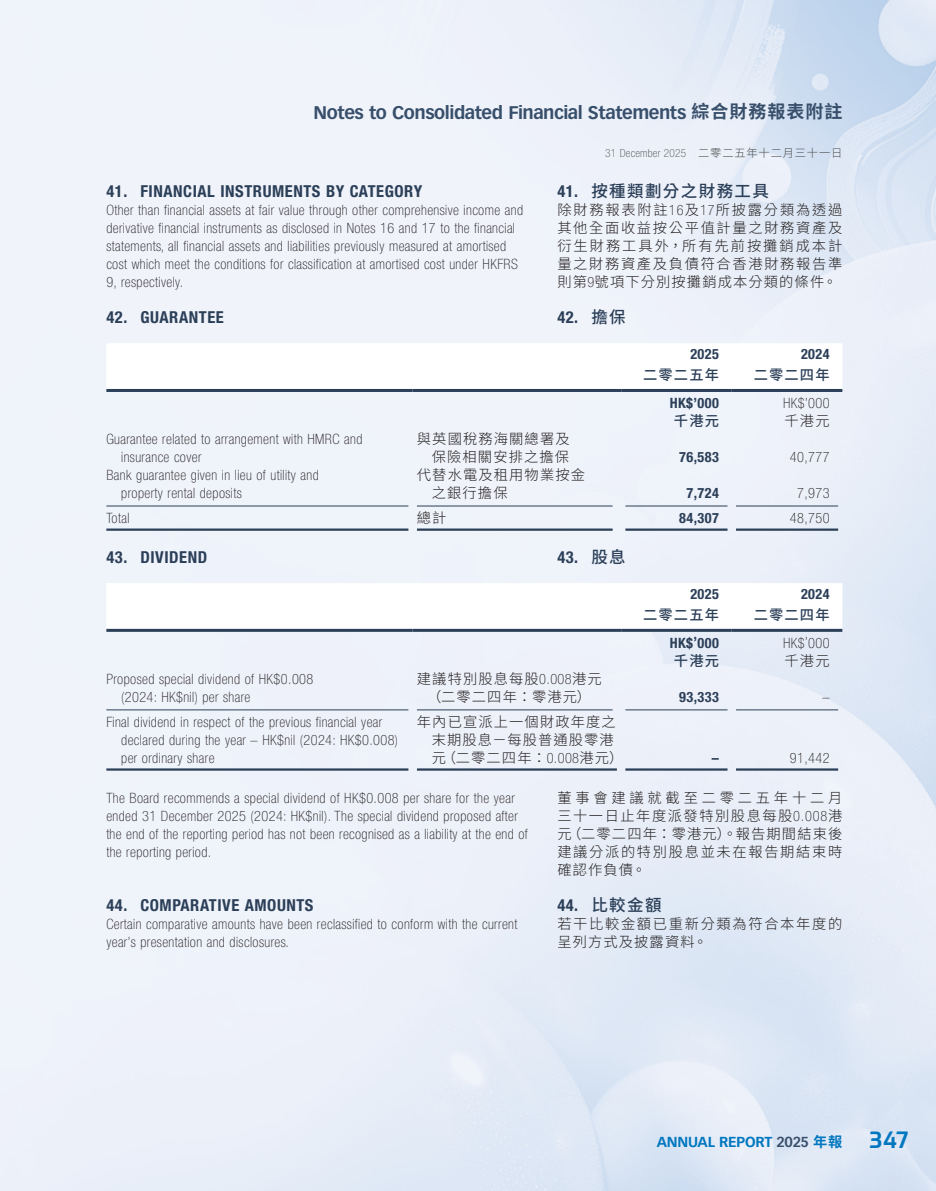
<style>
.page{position:relative;width:936px;height:1191px;background:#fff}
.page>*{position:absolute;margin:0;border:0;box-sizing:border-box;transform-origin:0 0}
.t1{font:700 18px "Vectora LT Std";letter-spacing:-.025em;color:#384f6b}
.Heading_1{font:700 condensed 16.5px "Helvetica Neue LT Std";letter-spacing:.035em;color:#2b3f58}
.C_Heading_1{font:500 16.5px "Source Han Sans TC";letter-spacing:.085em;color:#2b3f58}
.C_Heading_1-2{font:700 condensed 16.5px "Helvetica Neue LT Std";color:#2b3f58}
.Body_Text{font:100 condensed 14.25px/18px "Helvetica Neue LT Std";letter-spacing:.03em;color:#231f20}
.C_Body_Text{font:300 14.25px/18px "Source Han Sans TC";letter-spacing:.115em;color:#231f20;text-align:justify}
.Body_Text-2{font:300 14.25px/18px "Source Han Sans TC";letter-spacing:.08em;color:#231f20}
.Body_Text-3{font:700 condensed 14.25px "Helvetica Neue LT Std";letter-spacing:.03em;color:#2b3f58}
.Body_Text-4{font:500 14.25px "Source Han Sans TC";letter-spacing:.08em;color:#2b3f58}
.t2{font:700 14.25px "Vectora LT Std";letter-spacing:-.015em;color:#0077bf}
.t3{font:100 condensed 11.25px "Helvetica Neue LT Std";letter-spacing:.025em;color:#4b4c4d}
.s1{font-family:"Source Han Sans TC"}
.s2{font-family:"Source Han Sans TC";font-weight:300;font-stretch:normal}
.s3{font-family:"Helvetica Neue LT Std";font-weight:700;font-stretch:condensed}
.s4{font-family:"Helvetica Neue LT Std";font-weight:100;font-stretch:condensed}
.s5{font-family:"Source Han Sans TC";font-weight:500;font-stretch:normal}
.s6{color:#384f6b}
.s7{font-family:"Prometo";font-weight:500;font-size:24px}
</style>
<div class="page">
<img style="left:0;top:0;width:935px;height:1191px">
<svg style="left:106px;top:343px;width:736px;height:46px"></svg>
<hr style="left:106px;top:389px;width:306px;height:3px;background:#2b3f58">
<hr style="left:412px;top:389px;width:209px;height:3px;background:#2b3f58">
<hr style="left:621px;top:389px;width:110px;height:3px;background:#2b3f58">
<hr style="left:731px;top:389px;width:111px;height:3px;background:#2b3f58">
<hr style="left:106px;top:505px;width:302px;height:1px;background:#2b3f58">
<hr style="left:417px;top:505px;width:195px;height:1px;background:#2b3f58">
<hr style="left:625px;top:505px;width:102px;height:1px;background:#2b3f58">
<hr style="left:736px;top:505px;width:102px;height:1px;background:#2b3f58">
<hr style="left:106px;top:528px;width:302px;height:3px;background:#2b3f58">
<hr style="left:417px;top:528px;width:195px;height:3px;background:#2b3f58">
<hr style="left:625px;top:528px;width:102px;height:3px;background:#2b3f58">
<hr style="left:736px;top:528px;width:102px;height:3px;background:#2b3f58">
<svg style="left:106px;top:583px;width:736px;height:46px"></svg>
<hr style="left:106px;top:629px;width:306px;height:3px;background:#2b3f58">
<hr style="left:412px;top:629px;width:209px;height:3px;background:#2b3f58">
<hr style="left:621px;top:629px;width:110px;height:3px;background:#2b3f58">
<hr style="left:731px;top:629px;width:111px;height:3px;background:#2b3f58">
<hr style="left:106px;top:709px;width:302px;height:1px;background:#2b3f58">
<hr style="left:417px;top:709px;width:195px;height:1px;background:#2b3f58">
<hr style="left:625px;top:709px;width:102px;height:1px;background:#2b3f58">
<hr style="left:736px;top:709px;width:102px;height:1px;background:#2b3f58">
<hr style="left:106px;top:768px;width:302px;height:2px;background:#2b3f58">
<hr style="left:417px;top:768px;width:200px;height:2px;background:#2b3f58">
<hr style="left:625px;top:768px;width:102px;height:2px;background:#2b3f58">
<hr style="left:736px;top:768px;width:102px;height:2px;background:#2b3f58">
<p class="t1" style="left:313px;top:102px;width:530px">Notes to Consolidated Financial Statements <span class="s1">綜合財務報表附註</span></p>
<p class="t3" style="left:605px;top:147px;width:239px">31 December 2025<span class="s2">　二零二五年十二月三十一日</span></p>
<p class="Heading_1" style="left:106px;top:181px;width:317px">41. FINANCIAL INSTRUMENTS BY CATEGORY</p>
<p class="Body_Text" style="left:106px;top:201px;width:418px">Other than financial assets at fair value through other comprehensive income and derivative financial instruments as disclosed in Notes 16 and 17 to the financial statements, all financial assets and liabilities previously measured at amortised cost which meet the conditions for classification at amortised cost under HKFRS 9, respectively.</p>
<p class="Heading_1" style="left:106px;top:307px;width:119px">42. GUARANTEE</p>
<p class="Body_Text-3" style="left:690px;top:346px;width:30px">2025</p>
<p class="Body_Text-3" style="left:801px;top:346px;width:30px">2024</p>
<p class="Body_Text-4" style="left:643px;top:366px;width:77px">二零二五年</p>
<p class="Body_Text-4" style="left:753px;top:366px;width:77px">二零二四年</p>
<p class="Body_Text-3" style="left:669px;top:394px;width:51px">HK$’000</p>
<p class="Body_Text" style="left:783px;top:394px;width:48px">HK$’000</p>
<p class="Body_Text-4" style="left:674px;top:413px;width:47px">千港元</p>
<p class="Body_Text-2" style="left:784px;top:412px;width:47px">千港元</p>
<p class="Body_Text" style="left:121px;top:430px;width:243px;text-indent:-15px">Guarantee related to arrangement with HMRC and insurance cover</p>
<p class="Body_Text-2" style="left:417px;top:430px;width:154px;text-align:right">與英國稅務海關總署及保險相關安排之擔保</p>
<p class="C_Heading_1" style="left:557px;top:182px;width:213px"><span class="s3">41.</span> 按種類劃分之財務工具</p>
<p class="C_Body_Text" style="left:557px;top:201px;width:286px">除財務報表附註<span class="s4">16</span>及<span class="s4">17</span>所披露分類為透過其他全面收益按公平值計量之財務資產及衍生財務工具外，所有先前按攤銷成本計量之財務資產及負債符合香港財務報告準則第<span class="s4">9</span>號項下分別按攤銷成本分類的條件。</p>
<p class="C_Heading_1-2" style="left:557px;top:307px;width:70px">42. <span class="s5">擔保</span></p>
<p class="Body_Text-3" style="left:679px;top:448px;width:41px">76,583</p>
<p class="Body_Text" style="left:789px;top:448px;width:41px">40,777</p>
<p class="Body_Text" style="left:121px;top:466px;width:199px;text-indent:-15px">Bank guarantee given in lieu of utility and property rental deposits</p>
<p class="Body_Text-2" style="left:432px;top:466px;width:155px;text-indent:-15px">代替水電及租用物業按金之銀行擔保</p>
<p class="Body_Text-3" style="left:686px;top:484px;width:34px">7,724</p>
<p class="Body_Text" style="left:797px;top:484px;width:34px">7,973</p>
<p class="Body_Text" style="left:106px;top:508px;width:25px">Total</p>
<p class="Body_Text-2" style="left:417px;top:509px;width:31px">總計</p>
<p class="Body_Text-3" style="left:679px;top:509px;width:41px">84,307</p>
<p class="Body_Text" style="left:789px;top:508px;width:41px">48,750</p>
<p class="Heading_1" style="left:106px;top:547px;width:102px">43. DIVIDEND</p>
<p class="Body_Text-3" style="left:690px;top:585px;width:30px">2025</p>
<p class="Body_Text-3" style="left:801px;top:585px;width:30px">2024</p>
<p class="Body_Text-4" style="left:643px;top:606px;width:77px">二零二五年</p>
<p class="Body_Text-4" style="left:753px;top:606px;width:77px">二零二四年</p>
<p class="Body_Text-3" style="left:669px;top:634px;width:51px">HK$’000</p>
<p class="Body_Text" style="left:783px;top:634px;width:48px">HK$’000</p>
<p class="Body_Text-4" style="left:674px;top:653px;width:47px">千港元</p>
<p class="Body_Text-2" style="left:784px;top:652px;width:47px">千港元</p>
<p class="Body_Text" style="left:121px;top:670px;width:193px;text-indent:-15px">Proposed special dividend of HK$0.008 (2024: HK$nil) per share</p>
<p class="Body_Text-2" style="left:417px;top:670px;width:186px;text-align:center">建議特別股息每股<span class="s4">0.008</span>港元（二零二四年：零港元）</p>
<p class="C_Heading_1-2" style="left:557px;top:547px;width:70px">43. <span class="s5">股息</span></p>
<p class="Body_Text-3" style="left:679px;top:688px;width:41px">93,333</p>
<p class="Body_Text" style="left:822px;top:688px;width:9px">–</p>
<p class="Body_Text" style="left:121px;top:712px;width:278px;text-indent:-15px">Final dividend in respect of the previous financial year declared during the year – HK$nil (2024: HK$0.008) per ordinary share</p>
<p class="Body_Text-2" style="left:432px;top:712px;width:193px;text-indent:-15px">年內已宣派上一個財政年度之末期股息－每股普通股零港元（二零二四年：<span class="s4">0.008</span>港元）</p>
<p class="Body_Text-3" style="left:711px;top:749px;width:9px">–</p>
<p class="Body_Text" style="left:789px;top:748px;width:41px">91,442</p>
<p class="Body_Text" style="left:106px;top:789px;width:423px">The Board recommends a special dividend of HK$0.008 per share for the year ended 31 December 2025 (2024: HK$nil). The special dividend proposed after the end of the reporting period has not been recognised as a liability at the end of the reporting period.</p>
<p class="Heading_1" style="left:106px;top:895px;width:209px">44. COMPARATIVE AMOUNTS</p>
<p class="Body_Text" style="left:106px;top:915px;width:412px">Certain comparative amounts have been reclassified to conform with the current year’s presentation and disclosures.</p>
<p class="C_Body_Text" style="left:557px;top:789px;width:286px">董事會建議就截至二零二五年十二月三十一日止年度派發特別股息每股<span class="s4">0.008</span>港元（二零二四年：零港元）。報告期間結束後建議分派的特別股息並未在報告期結束時確認作負債。</p>
<p class="C_Heading_1" style="left:557px;top:896px;width:106px"><span class="s3">44.</span> 比較金額</p>
<p class="C_Body_Text" style="left:557px;top:915px;width:286px">若干比較金額已重新分類為符合本年度的呈列方式及披露資料。</p>
<p class="t2" style="left:656px;top:1132px;width:254px">ANNUAL REPORT <span class="s6">2025</span> <span class="s1">年報</span> <span class="s7">347</span></p>
</div>
